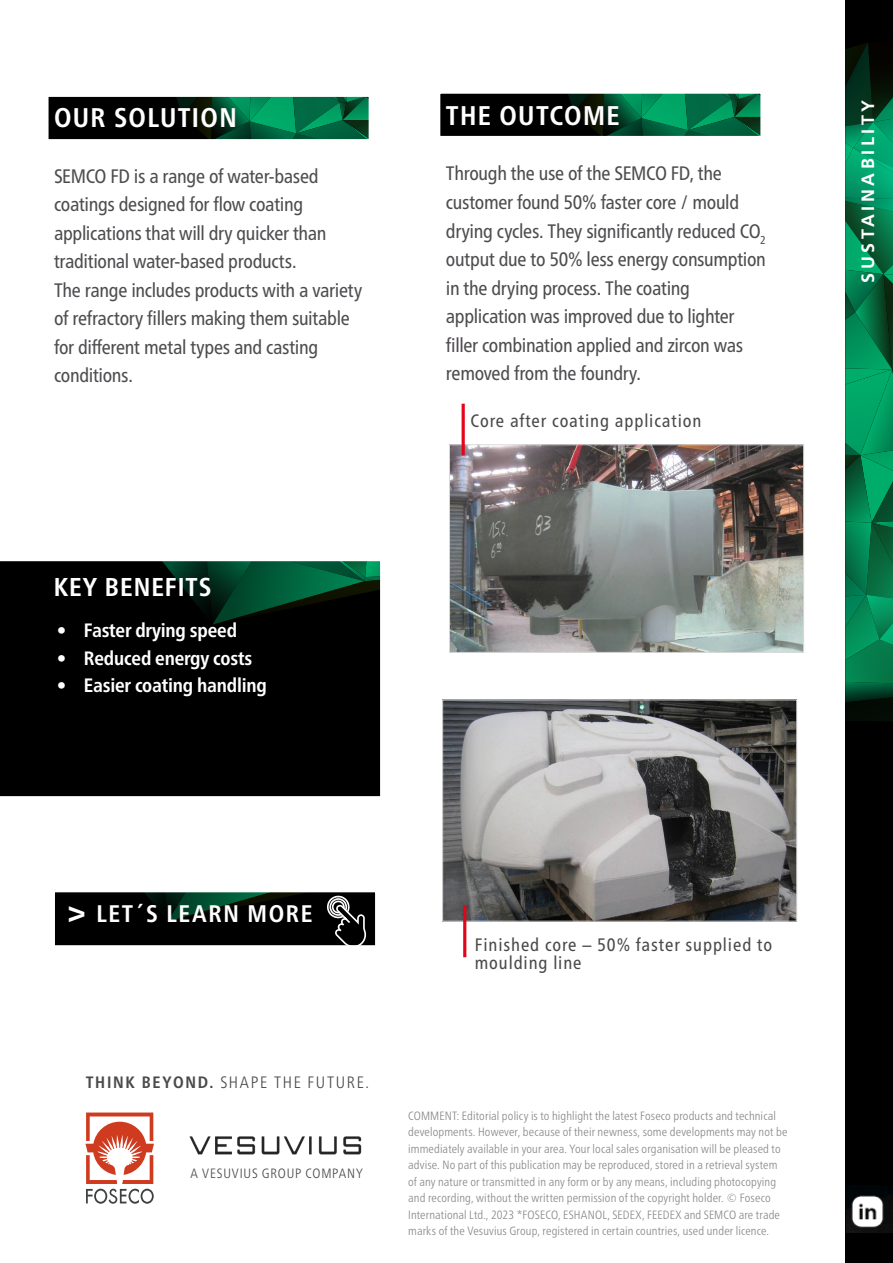
<style>
.page{position:relative;width:893px;height:1263px;background:#fff}
.page>*{position:absolute;margin:0;border:0;box-sizing:border-box;transform-origin:0 0}
.t1{font:700 condensed 27px "Frutiger Neue LTW1 G";letter-spacing:.05em;color:#fff}
.t2{font:700 condensed 25.8px "Frutiger Neue LTW1 G";letter-spacing:.04em;color:#fff}
.t3{font:700 condensed 24px "Frutiger Neue LTW1 G";letter-spacing:.07em;color:#fff}
.t4{font:condensed 19.5px/28.5px "Frutiger Neue LTW1 G";letter-spacing:-.015em;color:#4f4c50}
.t5{font:700 condensed 19.35px "Frutiger Neue LTW1 G";letter-spacing:-.01em;color:#fff}
.t6{font:condensed 18px/18px "Frutiger Neue LTW1 G";letter-spacing:.05em;color:#4a4a49}
.t7{font:700 17.85px "Frutiger LT Pro";letter-spacing:.2em;color:#fff}
.t8{font:300 condensed 16.5px "Frutiger Neue LTW1 G";letter-spacing:.1em;color:#4a4a49}
.t9{font:300 condensed 13.5px "Frutiger Neue LTW1 G";letter-spacing:.06em;color:#4a4a49}
.t10{font:300 condensed 12px/16.5px "Frutiger Neue LTW1 G";letter-spacing:.01em;color:#878787}
.s1{font-size:30px}
.s2{font-weight:700}
</style>
<div class="page">
<div style="left:438px;top:92px;width:324px;height:46px;background:#000"></div>
<svg style="left:568px;top:95px;width:191px;height:40px;background:#025c38"></svg>
<div style="left:436px;top:90px;width:328px;height:50px;border:4px solid #fff"></div>
<div style="left:47px;top:95px;width:324px;height:46px;background:#000"></div>
<svg style="left:177px;top:98px;width:190px;height:40px;background:#025c38"></svg>
<div style="left:45px;top:93px;width:327px;height:50px;border:4px solid #fff"></div>
<svg style="left:85px;top:1112px;width:69px;height:92px"></svg>
<div style="left:845px;top:0;width:48px;height:1263px;background:#000"></div>
<svg style="left:845px;top:43px;width:48px;height:678px;background:#027045"></svg>
<svg style="left:0;top:561px;width:381px;height:236px;background:#010906"></svg>
<img style="left:846px;top:1193px;width:47px;height:40px">
<img style="left:189px;top:1136px;width:173px;height:19px">
<div style="left:53px;top:890px;width:324px;height:57px;background:#000"></div>
<svg style="left:145px;top:893px;width:157px;height:29px"></svg>
<div style="left:51px;top:888px;width:328px;height:61px;border:4px solid #fff"></div>
<svg style="left:327px;top:895px;width:39px;height:54px"></svg>
<img style="left:444px;top:701px;width:351px;height:218px">
<div style="left:442px;top:699px;width:355px;height:222px;border:1px solid #dadada"></div>
<img style="left:451px;top:446px;width:351px;height:205px">
<div style="left:449px;top:444px;width:355px;height:209px;border:1px solid #dadada"></div>
<hr style="left:462px;top:404px;width:3px;height:52px;background:#e3051a">
<hr style="left:463px;top:905px;width:3px;height:52px;background:#e3051a">
<h1 class="t1" style="left:54px;top:102px;width:184px">OUR SOLUTION</h1>
<p class="t4" style="left:54px;top:161px;width:310px">SEMCO FD is a range of water-based coatings designed for flow coating applications that will dry quicker than traditional water-based products.<br>The range includes products with a variety of refractory fillers making them suitable for different metal types and casting conditions.</p>
<h2 class="t2" style="left:54px;top:572px;width:159px">KEY BENEFITS</h2>
<h3 class="t5" style="left:57px;top:619px;width:182px">• Faster drying speed</h3>
<h3 class="t5" style="left:57px;top:646px;width:197px">• Reduced energy costs</h3>
<h3 class="t5" style="left:57px;top:673px;width:212px">• Easier coating handling</h3>
<h1 class="t1" style="left:446px;top:100px;width:175px">THE OUTCOME</h1>
<p class="t4" style="left:446px;top:159px;width:321px">Through the use of the SEMCO FD, the customer found 50% faster core / mould drying cycles. They significantly reduced CO<sub>2 </sub>output due to 50% less energy consumption in the drying process. The coating application was improved due to lighter filler combination applied and zircon was removed from the foundry.</p>
<h3 class="t6" style="left:471px;top:412px;width:232px">Core after coating application</h3>
<h3 class="t7" style="left:857px;top:283px;width:185px;rotate:-90deg">SUSTAINABILITY</h3>
<h3 class="t3" style="left:68px;top:900px;width:246px"><span class="s1">&gt;</span> LET´S LEARN MORE</h3>
<h3 class="t6" style="left:475px;top:936px;width:299px">Finished core – 50% faster supplied to moulding line</h3>
<h3 class="t8" style="left:86px;top:1072px;width:285px"><span class="s2">THINK BEYOND.</span> SHAPE THE FUTURE.</h3>
<p class="t9" style="left:191px;top:1165px;width:174px">A VESUVIUS GROUP COMPANY</p>
<p class="t10" style="left:408px;top:1107px;width:381px">COMMENT: Editorial policy is to highlight the latest Foseco products and technical developments. However, because of their newness, some developments may not be immediately available in your area. Your local sales organisation will be pleased to advise. No part of this publication may be reproduced, stored in a retrieval system of any nature or transmitted in any form or by any means, including photocopying and recording, without the written permission of the copyright holder. © Foseco International Ltd., 2023 *FOSECO, ESHANOL, SEDEX, FEEDEX and SEMCO are trade marks of the Vesuvius Group, registered in certain countries, used under licence.</p>
</div>
